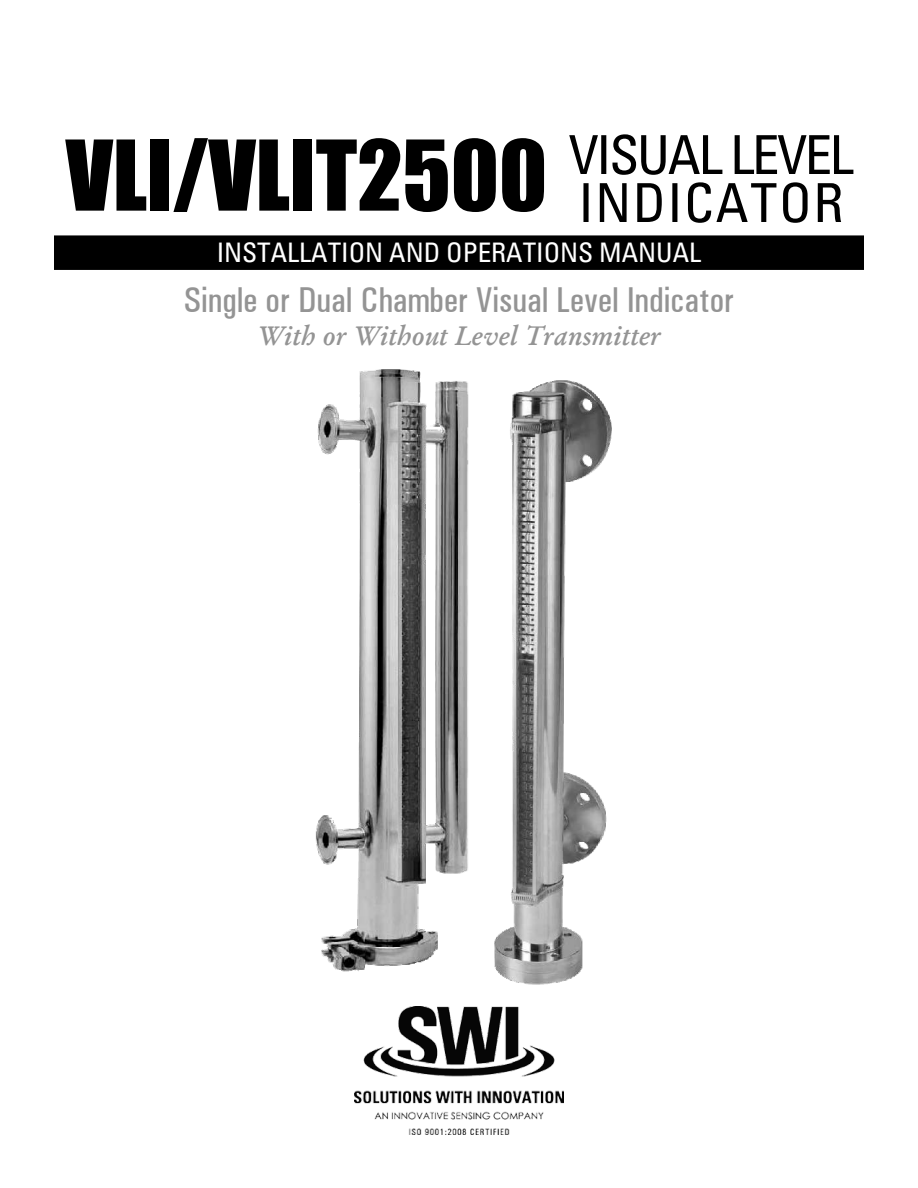
<style>
.page{position:relative;width:918px;height:1188px;background:#fff}
.page>*{position:absolute;margin:0;border:0;box-sizing:border-box;transform-origin:0 0}
.Model{font:90px "Impact";color:#000}
.Product_Title{font:condensed 54px/48px "Univers";letter-spacing:-.04em;color:#000}
.Model_Subtitle{font:500 condensed 36px "Univers";color:#949494}
.Manual_Title{font:condensed 27px "Univers";color:#fff}
.Model_Subtitle-2{font:27px "Garamond Kursiv Halbfett";color:#949494}
</style>
<div class="page">
<div style="left:54px;top:235px;width:810px;height:35px;background:#000"></div>
<img style="left:523px;top:380px;width:89px;height:605px">
<img style="left:315px;top:369px;width:208px;height:614px">
<img style="left:355px;top:1007px;width:208px;height:127px">
<p class="Model" style="left:66px;top:106px;width:483px">VLI/VLIT2500</p>
<p class="Product_Title" style="left:568px;top:131px;width:287px">VISUAL LEVEL<br>INDICATOR</p>
<p class="Manual_Title" style="left:217px;top:236px;width:486px">INSTALLATION AND OPERATIONS MANUAL</p>
<p class="Model_Subtitle" style="left:184px;top:279px;width:552px">Single or Dual Chamber Visual Level Indicator</p>
<p class="Model_Subtitle-2" style="left:257px;top:318px;width:405px">With or Without Level Transmitter</p>
</div>
